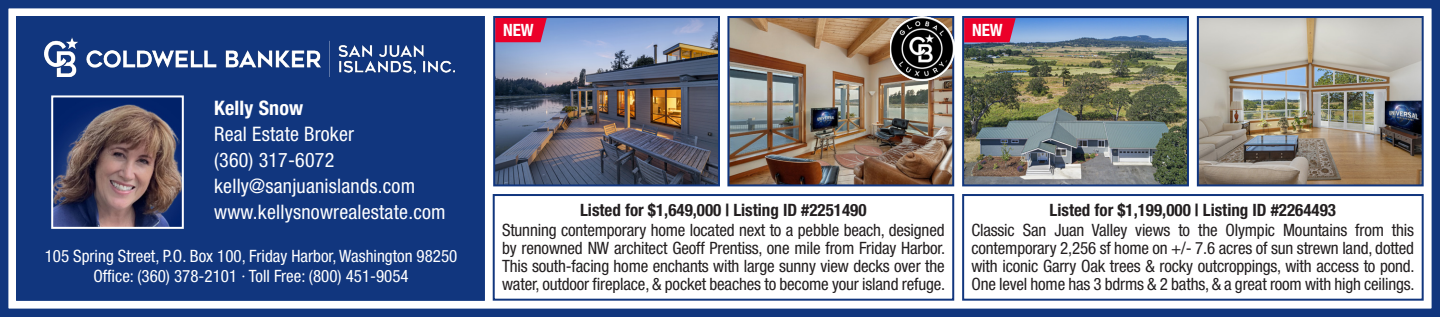
<style>
.page{position:relative;width:1440px;height:317px;background:#fff}
.page>*{position:absolute;margin:0;border:0;box-sizing:border-box;transform-origin:0 0}
.t1{font:condensed 20px "Helvetica Neue LT Std";letter-spacing:.01em;color:#fff}
.t2{font:700 condensed 20px "Helvetica Neue LT Std";letter-spacing:.01em;color:#fff}
.t3{font:condensed 17px/18px "Helvetica Neue LT Std";letter-spacing:-.01em;color:#231f20;text-align:justify}
.t4{font:condensed 17px "Helvetica Neue LT Std";color:#fff}
.t5{font:700 condensed 17px "Helvetica Neue LT Std";color:#231f20}
.t6{font:700 condensed 17px "Helvetica Neue LT Std";color:#fff}
</style>
<div class="page">
<div style="left:16px;top:16px;width:469px;height:284px;background:#11367e"></div>
<img style="left:44px;top:37px;width:411px;height:39px">
<img style="left:54px;top:98px;width:127px;height:128px">
<div style="left:51px;top:95px;width:133px;height:134px;border:2px solid #fff"></div>
<div style="left:962px;top:194px;width:462px;height:106px;border:2px solid #11367e"></div>
<div style="left:493px;top:194px;width:461px;height:106px;border:2px solid #11367e"></div>
<div style="left:0;top:0;width:1440px;height:317px;border:8px solid #11367e"></div>
<img style="left:496px;top:19px;width:221px;height:164px">
<div style="left:493px;top:16px;width:227px;height:170px;border:2px solid #11367e"></div>
<img style="left:730px;top:19px;width:221px;height:164px">
<div style="left:727px;top:16px;width:227px;height:170px;border:2px solid #11367e"></div>
<img style="left:965px;top:19px;width:221px;height:164px">
<div style="left:962px;top:16px;width:227px;height:170px;border:2px solid #11367e"></div>
<img style="left:1200px;top:19px;width:221px;height:164px">
<div style="left:1197px;top:16px;width:227px;height:170px;border:2px solid #11367e"></div>
<img style="left:890px;top:16px;width:64px;height:65px">
<svg style="left:495px;top:18px;width:52px;height:24px"></svg>
<svg style="left:964px;top:18px;width:52px;height:24px"></svg>
<p class="t2" style="left:214px;top:95px;width:91px">Kelly Snow</p>
<p class="t1" style="left:214px;top:122px;width:141px">Real Estate Broker</p>
<p class="t1" style="left:214px;top:148px;width:122px">(360) 317-6072</p>
<p class="t1" style="left:214px;top:174px;width:202px">kelly@sanjuanislands.com</p>
<p class="t1" style="left:214px;top:200px;width:233px">www.kellysnowrealestate.com</p>
<p class="t4" style="left:45px;top:246px;width:414px">105 Spring Street, P.O. Box 100, Friday Harbor, Washington 98250</p>
<p class="t4" style="left:93px;top:266px;width:317px">Office: (360) 378-2101 · Toll Free: (800) 451-9054</p>
<p class="t6" style="left:503px;top:20px;width:32px">NEW</p>
<p class="t6" style="left:972px;top:20px;width:32px">NEW</p>
<p class="t5" style="left:580px;top:200px;width:288px">Listed for $1,649,000 | Listing ID #2251490</p>
<p class="t3" style="left:502px;top:220px;width:445px">Stunning contemporary home located next to a pebble beach, designed by renowned NW architect Geoff Prentiss, one mile from Friday Harbor.<br>This south-facing home enchants with large sunny view decks over the water, outdoor fireplace, &amp; pocket beaches to become your island refuge.</p>
<p class="t5" style="left:1050px;top:200px;width:288px">Listed for $1,199,000 | Listing ID #2264493</p>
<p class="t3" style="left:971px;top:220px;width:445px">Classic San Juan Valley views to the Olympic Mountains from this contemporary 2,256 sf home on +/- 7.6 acres of sun strewn land, dotted with iconic Garry Oak trees &amp; rocky outcroppings, with access to pond.<br>One level home has 3 bdrms &amp; 2 baths, &amp; a great room with high ceilings.</p>
</div>
